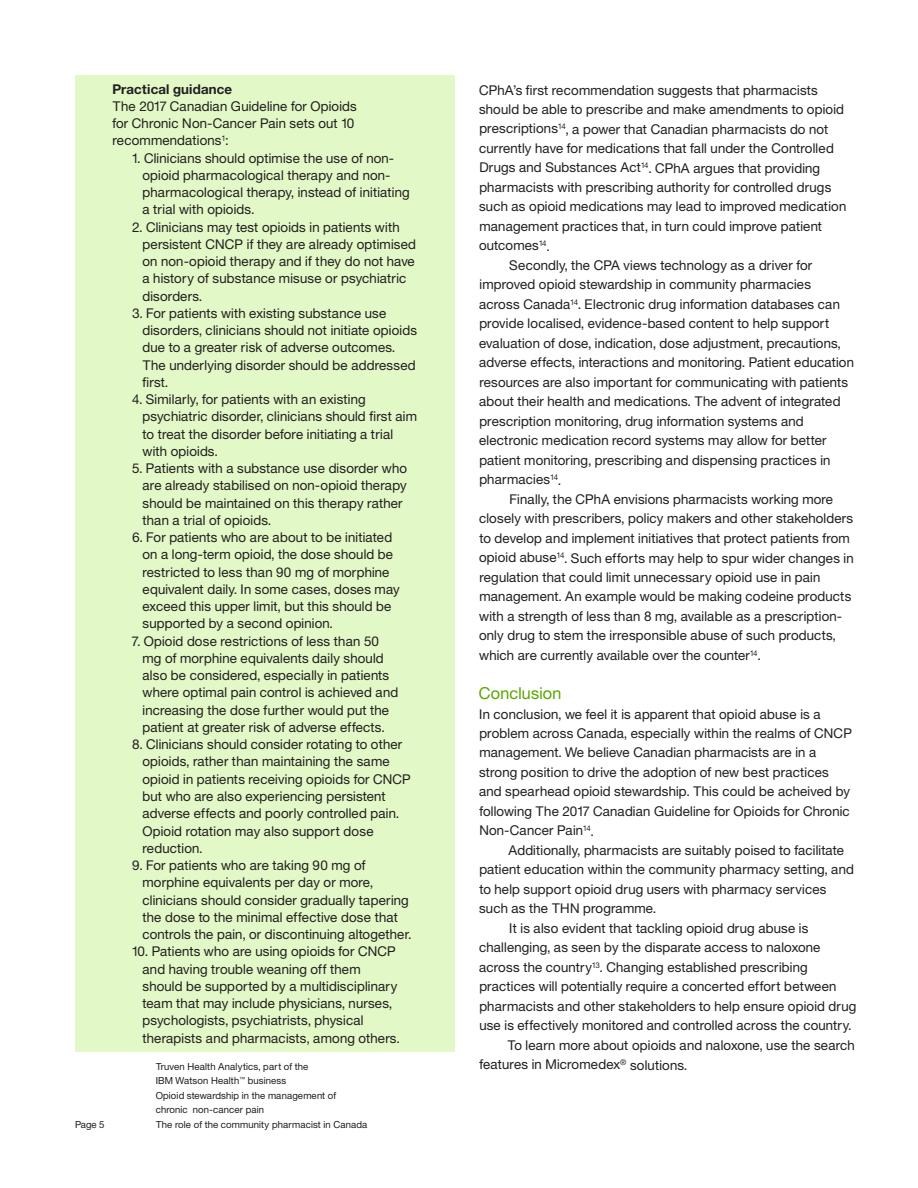
<style>
.page{position:relative;width:918px;height:1188px;background:#fff}
.page>*{position:absolute;margin:0;border:0;box-sizing:border-box;transform-origin:0 0}
.Headers_Body{font:16.5px "Helv Neue Romanfor IBM";letter-spacing:.015em;color:#5aa700}
.List_Item{font:13.5px/17.2px "Helv Neue Romanfor IBM";letter-spacing:.015em;color:#231f20}
.Body_First_Paragraph{font:13.5px/19.5px "Helv Neue Romanfor IBM";letter-spacing:.015em;color:#231f20}
.Body{font:13.5px/19.5px "Helv Neue Romanfor IBM";letter-spacing:.015em;color:#231f20}
.List_Subhead{font:13.5px "Helv Neue Boldfor IBM";letter-spacing:.015em;color:#231f20}
.Page{font:9.75px/14.7px "Helv Neue Romanfor IBM";letter-spacing:.015em;color:#231f20}
</style>
<div class="page">
<div style="left:75px;top:75px;width:379px;height:977px;background:#e3f8c7"></div>
<p class="Page" style="left:75px;top:1117px;width:31px">Page 5</p>
<p class="List_Subhead" style="left:113px;top:80px;width:121px">Practical guidance</p>
<p class="Body_First_Paragraph" style="left:113px;top:96px;width:246px">The 2017 Canadian Guideline for Opioids</p>
<p class="Body_First_Paragraph" style="left:113px;top:113px;width:243px">for Chronic Non-Cancer Pain sets out 10</p>
<p class="Body_First_Paragraph" style="left:113px;top:131px;width:118px">recommendations<sup>1</sup>:</p>
<p class="List_Item" style="left:143px;top:149px;width:269px;text-indent:-11px">1. Clinicians should optimise the use of non&shy;opioid pharmacological therapy and non&shy;pharmacological therapy, instead of initiating a trial with opioids.</p>
<p class="List_Item" style="left:143px;top:218px;width:275px;text-indent:-11px">2. Clinicians may test opioids in patients with persistent CNCP if they are already optimised on non-opioid therapy and if they do not have a history of substance misuse or psychiatric disorders.</p>
<p class="List_Item" style="left:143px;top:304px;width:276px;text-indent:-11px">3. For patients with existing substance use disorders, clinicians should not initiate opioids due to a greater risk of adverse outcomes.<br>The underlying disorder should be addressed first.</p>
<p class="List_Item" style="left:143px;top:390px;width:276px;text-indent:-11px">4. Similarly, for patients with an existing psychiatric disorder, clinicians should first aim to treat the disorder before initiating a trial with opioids.</p>
<p class="List_Item" style="left:143px;top:459px;width:266px;text-indent:-11px">5. Patients with a substance use disorder who are already stabilised on non-opioid therapy should be maintained on this therapy rather than a trial of opioids.</p>
<p class="List_Item" style="left:143px;top:528px;width:259px;text-indent:-11px">6. For patients who are about to be initiated on a long-term opioid, the dose should be restricted to less than 90 mg of morphine equivalent daily. In some cases, doses may exceed this upper limit, but this should be supported by a second opinion.</p>
<p class="List_Item" style="left:143px;top:632px;width:257px;text-indent:-11px">7. Opioid dose restrictions of less than 50 mg of morphine equivalents daily should also be considered, especially in patients where optimal pain control is achieved and increasing the dose further would put the patient at greater risk of adverse effects.</p>
<p class="List_Item" style="left:143px;top:735px;width:270px;text-indent:-11px">8. Clinicians should consider rotating to other opioids, rather than maintaining the same opioid in patients receiving opioids for CNCP but who are also experiencing persistent adverse effects and poorly controlled pain.<br>Opioid rotation may also support dose reduction.</p>
<p class="List_Item" style="left:143px;top:856px;width:270px;text-indent:-11px">9. For patients who are taking 90 mg of morphine equivalents per day or more, clinicians should consider gradually tapering the dose to the minimal effective dose that controls the pain, or discontinuing altogether.</p>
<p class="List_Item" style="left:143px;top:943px;width:259px;text-indent:-11px">10. Patients who are using opioids for CNCP and having trouble weaning off them should be supported by a multidisciplinary team that may include physicians, nurses, psychologists, psychiatrists, physical therapists and pharmacists, among others.</p>
<p class="Page" style="left:156px;top:1058px;width:213px">Truven Health Analytics, part of the<br>IBM Watson Health<sup>™</sup> business<br>Opioid stewardship in the management of chronic non-cancer pain<br>The role of the community pharmacist in Canada</p>
<p class="Body_First_Paragraph" style="left:479px;top:80px;width:366px">CPhA’s first recommendation suggests that pharmacists should be able to prescribe and make amendments to opioid prescriptions<sup>14</sup>, a power that Canadian pharmacists do not currently have for medications that fall under the Controlled</p>
<p class="Body_First_Paragraph" style="left:479px;top:158px;width:369px">Drugs and Substances Act<sup>14</sup>. CPhA argues that providing pharmacists with prescribing authority for controlled drugs such as opioid medications may lead to improved medication management practices that, in turn could improve patient outcomes<sup>14</sup>.</p>
<p class="Body" style="left:479px;top:255px;width:376px;text-indent:30px">Secondly, the CPA views technology as a driver for improved opioid stewardship in community pharmacies across Canada<sup>14</sup>. Electronic drug information databases can provide localised, evidence-based content to help support evaluation of dose, indication, dose adjustment, precautions, adverse effects, interactions and monitoring. Patient education resources are also important for communicating with patients about their health and medications. The advent of integrated</p>
<p class="Body_First_Paragraph" style="left:479px;top:411px;width:353px">prescription monitoring, drug information systems and electronic medication record systems may allow for better patient monitoring, prescribing and dispensing practices in pharmacies<sup>14</sup>.</p>
<p class="Body" style="left:479px;top:489px;width:376px;text-indent:30px">Finally, the CPhA envisions pharmacists working more closely with prescribers, policy makers and other stakeholders to develop and implement initiatives that protect patients from opioid abuse<sup>14</sup>. Such efforts may help to spur wider changes in</p>
<p class="Body_First_Paragraph" style="left:479px;top:567px;width:374px">regulation that could limit unnecessary opioid use in pain management. An example would be making codeine products with a strength of less than 8 mg, available as a prescription&shy;only drug to stem the irresponsible abuse of such products, which are currently available over the counter<sup>14</sup>.</p>
<p class="Headers_Body" style="left:479px;top:683px;width:84px">Conclusion</p>
<p class="Body_First_Paragraph" style="left:479px;top:704px;width:374px">In conclusion, we feel it is apparent that opioid abuse is a problem across Canada, especially within the realms of CNCP management. We believe Canadian pharmacists are in a strong position to drive the adoption of new best practices and spearhead opioid stewardship. This could be acheived by following The 2017 Canadian Guideline for Opioids for Chronic Non-Cancer Pain<sup>14</sup>.</p>
<p class="Body" style="left:479px;top:840px;width:376px;text-indent:29px">Additionally, pharmacists are suitably poised to facilitate patient education within the community pharmacy setting, and to help support opioid drug users with pharmacy services such as the THN programme.</p>
<p class="Body" style="left:479px;top:918px;width:379px;text-indent:30px">It is also evident that tackling opioid drug abuse is challenging, as seen by the disparate access to naloxone across the country<sup>13</sup>. Changing established prescribing practices will potentially require a concerted effort between pharmacists and other stakeholders to help ensure opioid drug use is effectively monitored and controlled across the country.</p>
<p class="Body" style="left:479px;top:1035px;width:377px;text-indent:28px">To learn more about opioids and naloxone, use the search features in Micromedex<sup>®</sup> solutions.</p>
</div>
